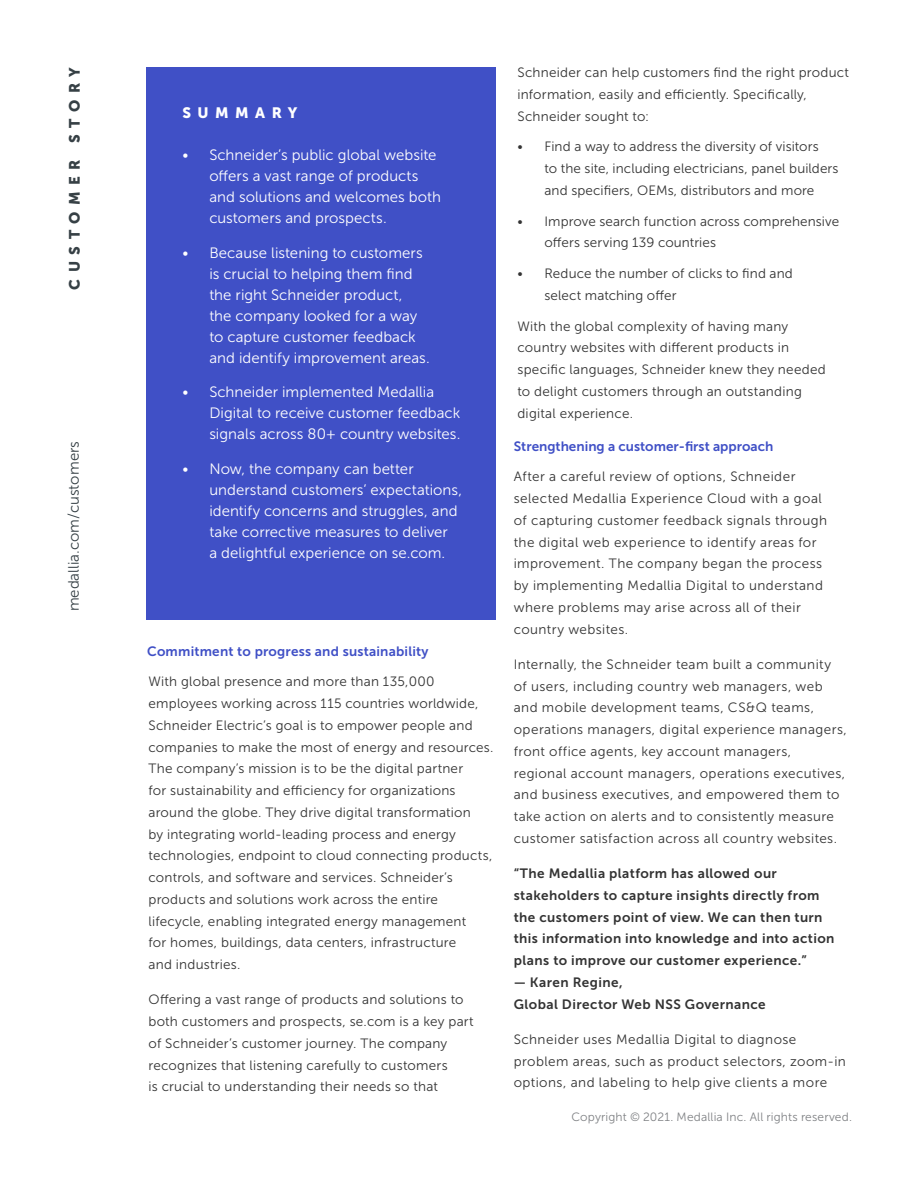
<style>
.page{position:relative;width:918px;height:1188px;background:#fff}
.page>*{position:absolute;margin:0;border:0;box-sizing:border-box;transform-origin:0 0}
.t1{font:15px/21px "Museo Sans 300";letter-spacing:.005em;color:#fff}
.t2{font:15px "Museo Sans 300";color:#364045}
.t3{font:15px "Museo Sans 900";letter-spacing:.43em;color:#364045}
.t4{font:15px "Museo Sans 900";letter-spacing:.43em;color:#fff}
.t5{font:13.5px/21.8px "Museo Sans 300";letter-spacing:.02em;color:#333}
.t6{font:13.5px/21.8px "Museo Sans 700";letter-spacing:.035em;color:#333}
.t7{font:13.5px "Museo Sans 700";letter-spacing:.015em;color:#4050c6}
.t8{font:12px "Museo Sans 300";letter-spacing:.01em;color:#808285}
</style>
<div class="page">
<div style="left:147px;top:68px;width:349px;height:552px;background:#4050c6"></div>
<p class="t3" style="left:66px;top:290px;width:224px;rotate:-90deg">CUSTOMER STORY</p>
<p class="t5" style="left:518px;top:62px;width:333px">Schneider can help customers find the right product information, easily and efficiently. Specifically,<br>Schneider sought to:</p>
<p class="t5" style="left:544px;top:136px;width:296px;text-indent:-27px">• Find a way to address the diversity of visitors<br>to the site, including electricians, panel builders and specifiers, OEMs, distributors and more</p>
<p class="t5" style="left:544px;top:210px;width:296px;text-indent:-27px">• Improve search function across comprehensive offers serving 139 countries</p>
<p class="t5" style="left:544px;top:263px;width:250px;text-indent:-27px">• Reduce the number of clicks to find and select matching offer</p>
<p class="t5" style="left:518px;top:315px;width:310px">With the global complexity of having many country websites with different products in specific languages, Schneider knew they needed to delight customers through an outstanding digital experience.</p>
<p class="t4" style="left:182px;top:104px;width:117px">SUMMARY</p>
<p class="t1" style="left:209px;top:145px;width:233px;text-indent:-27px">• Schneider’s public global website offers a vast range of products and solutions and welcomes both customers and prospects.</p>
<p class="t1" style="left:209px;top:242px;width:222px;text-indent:-27px">• Because listening to customers is crucial to helping them find the right Schneider product,<br>the company looked for a way to capture customer feedback and identify improvement areas.</p>
<p class="t1" style="left:209px;top:382px;width:253px;text-indent:-27px">• Schneider implemented Medallia<br>Digital to receive customer feedback signals across 80+ country websites.</p>
<p class="t1" style="left:209px;top:458px;width:254px;text-indent:-27px">• Now, the company can better understand customers’ expectations, identify concerns and struggles, and take corrective measures to deliver<br>a delightful experience on se.com.</p>
<p class="t2" style="left:65px;top:611px;width:172px;rotate:-90deg">medallia.com/customers</p>
<p class="t7" style="left:514px;top:439px;width:261px">Strengthening a customer-first approach</p>
<p class="t5" style="left:514px;top:466px;width:315px">After a careful review of options, Schneider selected Medallia Experience Cloud with a goal of capturing customer feedback signals through the digital web experience to identify areas for improvement. The company began the process by implementing Medallia Digital to understand where problems may arise across all of their country websites.</p>
<p class="t5" style="left:514px;top:654px;width:335px">Internally, the Schneider team built a community of users, including country web managers, web and mobile development teams, CS&amp;Q teams, operations managers, digital experience managers, front office agents, key account managers, regional account managers, operations executives, and business executives, and empowered them to take action on alerts and to consistently measure customer satisfaction across all country websites.</p>
<p class="t6" style="left:514px;top:863px;width:322px">“The Medallia platform has allowed our stakeholders to capture insights directly from the customers point of view. We can then turn this information into knowledge and into action plans to improve our customer experience.”</p>
<p class="t6" style="left:514px;top:971px;width:253px">— Karen Regine,<br>Global Director Web NSS Governance</p>
<p class="t5" style="left:514px;top:1028px;width:334px">Schneider uses Medallia Digital to diagnose problem areas, such as product selectors, zoom-in options, and labeling to help give clients a more</p>
<p class="t7" style="left:147px;top:644px;width:283px">Commitment to progress and sustainability</p>
<p class="t5" style="left:149px;top:671px;width:346px">With global presence and more than 135,000 employees working across 115 countries worldwide, Schneider Electric’s goal is to empower people and companies to make the most of energy and resources.<br>The company’s mission is to be the digital partner<br>for sustainability and efficiency for organizations around the globe. They drive digital transformation<br>by integrating world-leading process and energy technologies, endpoint to cloud connecting products, controls, and software and services. Schneider’s products and solutions work across the entire lifecycle, enabling integrated energy management<br>for homes, buildings, data centers, infrastructure<br>and industries.</p>
<p class="t5" style="left:149px;top:989px;width:327px">Offering a vast range of products and solutions to both customers and prospects, se.com is a key part of Schneider’s customer journey. The company recognizes that listening carefully to customers<br>is crucial to understanding their needs so that</p>
<p class="t8" style="left:572px;top:1110px;width:282px">Copyright © 2021. Medallia Inc. All rights reserved.</p>
</div>
